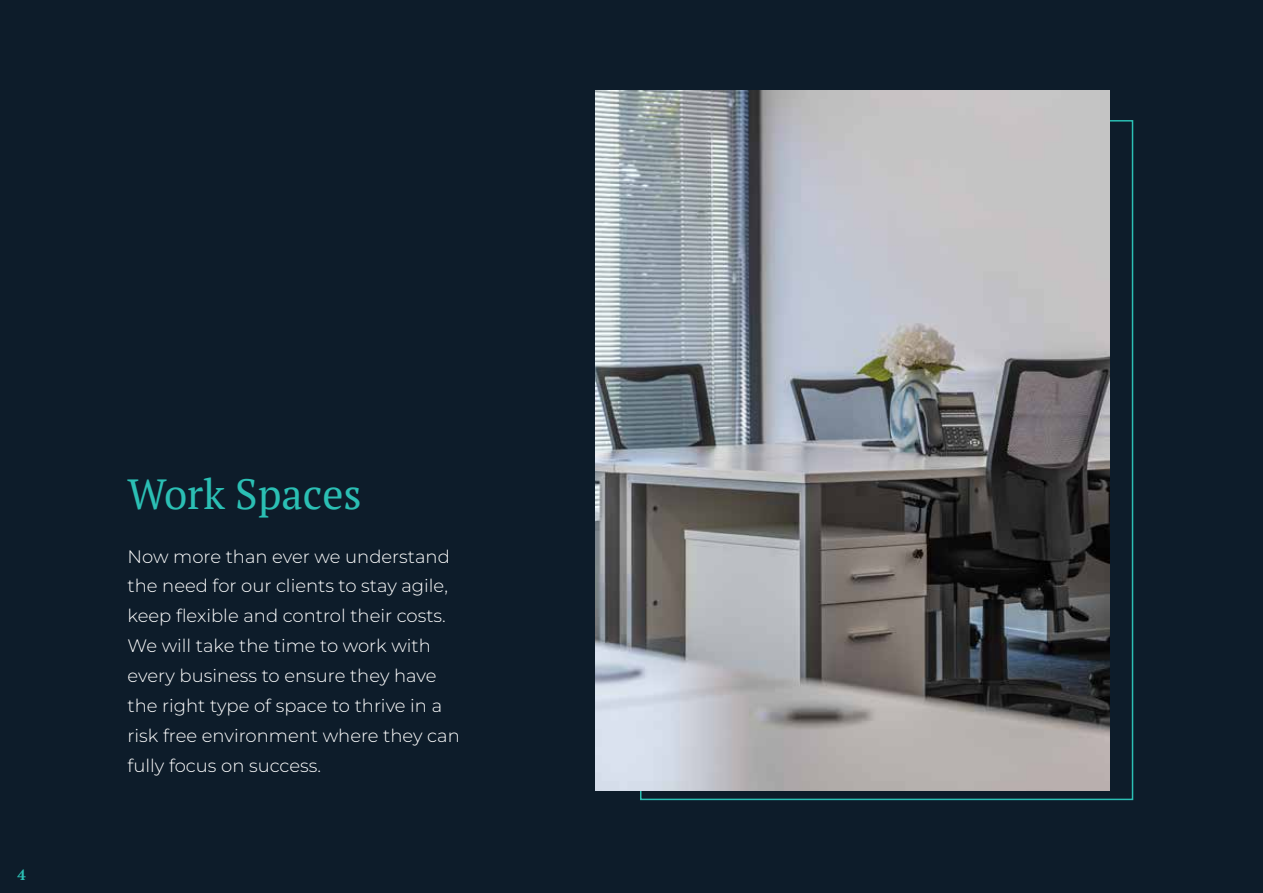
<style>
.page{position:relative;width:1263px;height:893px;background:#0d1c2a}
.page>*{position:absolute;margin:0;border:0;box-sizing:border-box;transform-origin:0 0}
.t1{font:42px "PT Serif";color:#2bbfb4}
.t2{font:100 18px/30px "Montserrat";color:#fff}
.t3{font:700 14.7px "PT Serif";color:#2bbfb4}
</style>
<div class="page">
<img style="left:595px;top:91px;width:514px;height:700px">
<p class="t3" style="left:18px;top:865px;width:10px">4</p>
<h1 class="t1" style="left:128px;top:466px;width:236px">Work Spaces</h1>
<p class="t2" style="left:128px;top:541px;width:334px">Now more than ever we understand the need for our clients to stay agile, keep flexible and control their costs.<br>We will take the time to work with every business to ensure they have the right type of space to thrive in a risk free environment where they can fully focus on success.</p>
</div>
